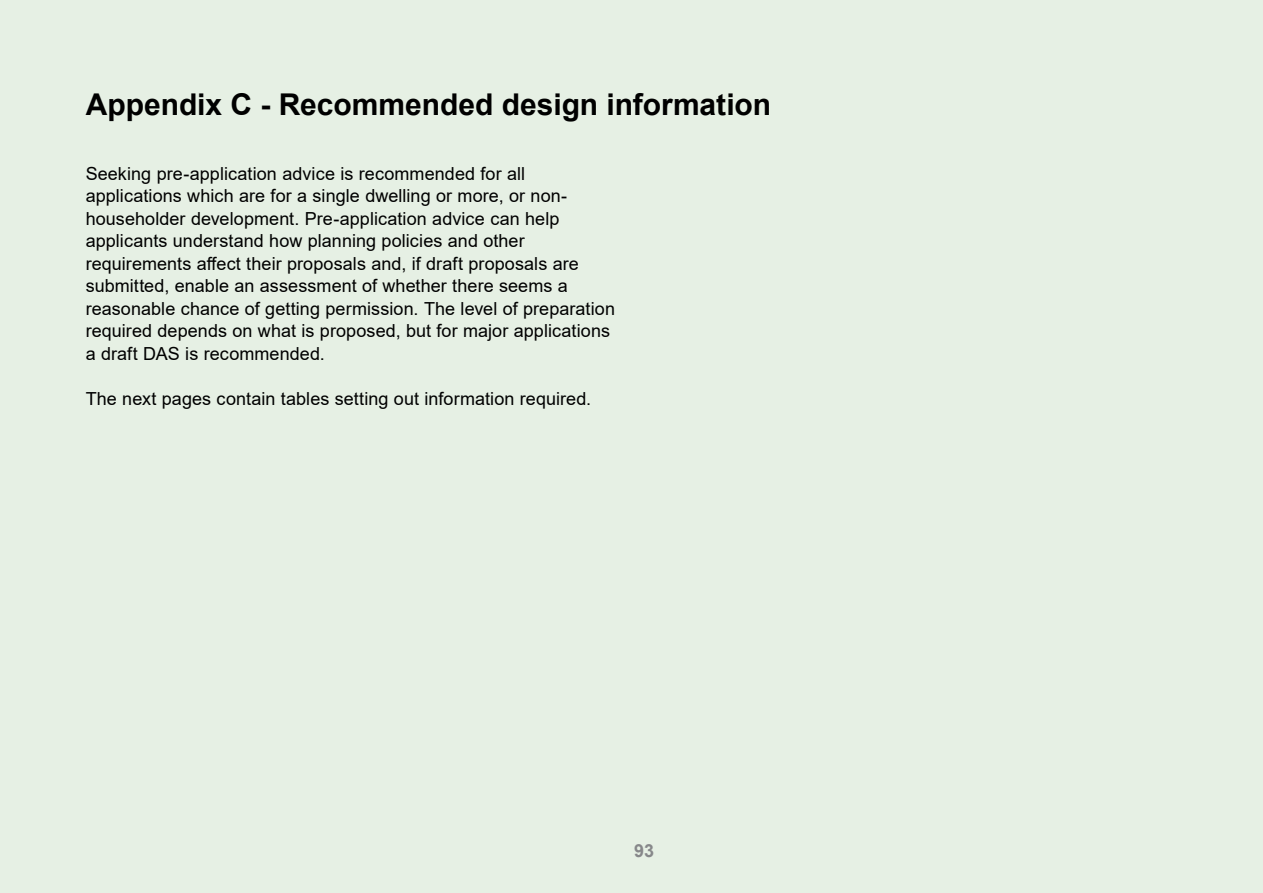
<style>
.page{position:relative;width:1263px;height:893px;background:#fff}
.page>*{position:absolute;margin:0;border:0;box-sizing:border-box;transform-origin:0 0}
.H3_sub_headline{font:700 30px "Arial";color:#000}
.body_copy{font:18px/22.5px "Arial";letter-spacing:.005em;color:#000}
.t1{font:700 18px "Arial";color:#87888a}
</style>
<div class="page">
<div style="left:1px;top:0;width:1262px;height:893px;background:#e6f0e4"></div>
<h3 class="H3_sub_headline" style="left:86px;top:84px;width:687px">Appendix C - Recommended design information</h3>
<p class="body_copy" style="left:86px;top:162px;width:531px">Seeking pre-application advice is recommended for all applications which are for a single dwelling or more, or non&shy;householder development. Pre-application advice can help applicants understand how planning policies and other requirements affect their proposals and, if draft proposals are submitted, enable an assessment of whether there seems a reasonable chance of getting permission. The level of preparation required depends on what is proposed, but for major applications a draft DAS is recommended.</p>
<p class="body_copy" style="left:86px;top:387px;width:507px">The next pages contain tables setting out information required.</p>
<p class="t1" style="left:634px;top:838px;width:22px">93</p>
</div>
